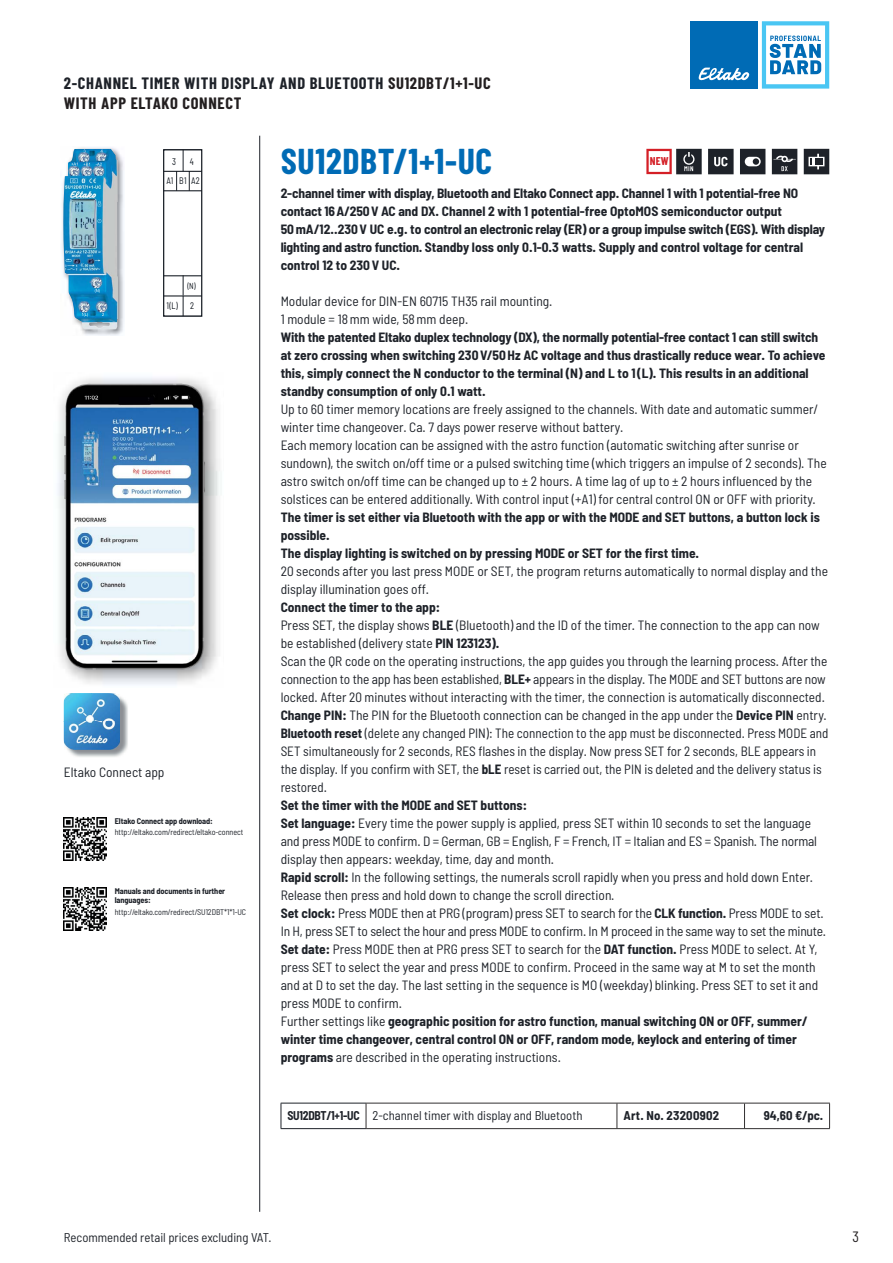
<style>
.page{position:relative;width:893px;height:1263px;background:#fff}
.page>*{position:absolute;margin:0;border:0;box-sizing:border-box;transform-origin:0 0}
.t1{font:700 36px "Barlow Condensed";letter-spacing:.02em;color:#006bb5}
.t2{font:700 16.5px/19.5px "Barlow Condensed";letter-spacing:.04em;color:#1e2229}
.t3{font:15px "Barlow Condensed";color:#231f20}
.t4{font:semi-condensed 13.5px/18px "Barlow";color:#1e2229}
.t5{font:700 semi-condensed 13.5px/18px "Barlow";color:#1e2229}
.t6{font:semi-condensed 12.75px "Barlow";color:#1e2229}
.t7{font:700 semi-condensed 12.75px "Barlow";letter-spacing:.02em;color:#1e2229}
.t8{font:700 11.25px "Barlow Condensed";color:#d41f26}
.t9{font:semi-condensed 9.45px "Barlow";color:#0f151d;scale:.9 1}
.t10{font:semi-condensed 8.7px "Barlow";color:#0f151d;scale:.9 1}
.t11{font:semi-condensed 8.25px "Barlow";letter-spacing:-.01em;color:#1e2229}
.t12{font:700 semi-condensed 8.25px/9.8px "Barlow";letter-spacing:-.01em;color:#1e2229}
.s1{color:#231f20}
.s2{font-weight:700}
</style>
<div class="page">
<div style="left:690px;top:21px;width:68px;height:68px;background:#006bb5"></div>
<svg style="left:698px;top:68px;width:51px;height:13px"></svg>
<svg style="left:762px;top:21px;width:67px;height:68px"></svg>
<svg style="left:772px;top:149px;width:25px;height:25px"></svg>
<svg style="left:708px;top:149px;width:25px;height:25px"></svg>
<svg style="left:740px;top:149px;width:25px;height:25px"></svg>
<div style="left:753px;top:158px;width:6px;height:7px;background:#1e2229;border-radius:50%"></div>
<svg style="left:804px;top:149px;width:25px;height:25px"></svg>
<hr style="left:281px;top:1103px;width:85px;height:1px;background:#1e2229">
<svg style="left:281px;top:1103px;width:1px;height:25px"></svg>
<hr style="left:281px;top:1128px;width:85px;height:1px;background:#1e2229">
<hr style="left:744px;top:1103px;width:86px;height:1px;background:#323031">
<svg style="left:829px;top:1103px;width:1px;height:25px"></svg>
<hr style="left:366px;top:1128px;width:464px;height:1px;background:#323031">
<hr style="left:366px;top:1103px;width:251px;height:1px;background:#323031">
<svg style="left:366px;top:1103px;width:1px;height:25px"></svg>
<hr style="left:617px;top:1103px;width:127px;height:1px;background:#323031">
<svg style="left:617px;top:1103px;width:1px;height:25px"></svg>
<svg style="left:744px;top:1103px;width:1px;height:25px"></svg>
<svg style="left:646px;top:149px;width:56px;height:25px"></svg>
<img style="left:61px;top:147px;width:63px;height:189px">
<img style="left:63px;top:149px;width:55px;height:180px">
<svg style="left:82px;top:313px;width:6px;height:4px"></svg>
<svg style="left:95px;top:289px;width:5px;height:4px"></svg>
<svg style="left:96px;top:163px;width:6px;height:3px"></svg>
<svg style="left:84px;top:163px;width:6px;height:3px"></svg>
<svg style="left:71px;top:163px;width:7px;height:2px"></svg>
<img style="left:64px;top:888px;width:42px;height:42px">
<img style="left:64px;top:383px;width:141px;height:287px">
<img style="left:64px;top:818px;width:42px;height:42px">
<img style="left:67px;top:697px;width:61px;height:60px">
<img style="left:64px;top:693px;width:28px;height:56px">
<img style="left:92px;top:693px;width:24px;height:1px">
<svg style="left:64px;top:721px;width:1px;height:28px"></svg>
<img style="left:65px;top:694px;width:55px;height:28px">
<img style="left:92px;top:722px;width:28px;height:27px">
<div style="left:163px;top:149px;width:39px;height:168px;border:1px solid #0f151d"></div>
<hr style="left:164px;top:190px;width:38px;height:1px;background:#0f151d">
<hr style="left:164px;top:171px;width:38px;height:1px;background:#0f151d">
<svg style="left:176px;top:172px;width:1px;height:19px"></svg>
<svg style="left:183px;top:150px;width:7px;height:41px"></svg>
<hr style="left:164px;top:275px;width:38px;height:1px;background:#0f151d">
<hr style="left:164px;top:296px;width:38px;height:1px;background:#0f151d">
<svg style="left:183px;top:275px;width:1px;height:41px"></svg>
<hr style="left:259px;top:136px;width:1px;height:1076px;background:#1e2229">
<p class="t2" style="left:64px;top:74px;width:428px">2-CHANNEL TIMER WITH DISPLAY AND BLUETOOTH <span class="s1">SU12DBT/1+1-UC<br>WITH APP ELTAKO CONNECT</span></p>
<h1 class="t1" style="left:281px;top:141px;width:213px">SU12DBT/1+1-UC</h1>
<p class="t5" style="left:281px;top:186px;width:546px">2-channel timer with display, Bluetooth and Eltako Connect app. Channel 1 with 1 potential-free NO contact 16 A/250 V AC and DX. Channel 2 with 1 potential-free OptoMOS semiconductor output<br>50 mA/12..230 V UC e.g. to control an electronic relay (ER) or a group impulse switch (EGS). With display lighting and astro function. Standby loss only 0.1-0.3 watts. Supply and control voltage for central control 12 to 230 V UC.</p>
<p class="t4" style="left:281px;top:294px;width:273px">Modular device for DIN-EN 60715 TH35 rail mounting.<br>1 module = 18 mm wide, 58 mm deep.</p>
<p class="t5" style="left:281px;top:330px;width:546px">With the patented Eltako duplex technology (DX), the normally potential-free contact 1 can still switch at zero crossing when switching 230 V/50 Hz AC voltage and thus drastically reduce wear. To achieve this, simply connect the N conductor to the terminal (N) and L to 1 (L). This results in an additional standby consumption of only 0.1 watt.</p>
<p class="t4" style="left:281px;top:402px;width:547px">Up to 60 timer memory locations are freely assigned to the channels. With date and automatic summer/ winter time changeover. Ca. 7 days power reserve without battery.<br>Each memory location can be assigned with the astro function (automatic switching after sunrise or sundown), the switch on/off time or a pulsed switching time (which triggers an impulse of 2 seconds). The astro switch on/off time can be changed up to ± 2 hours. A time lag of up to ± 2 hours influenced by the solstices can be entered additionally. With control input (+A1) for central control ON or OFF with priority.</p>
<p class="t5" style="left:281px;top:510px;width:541px">The timer is set either via Bluetooth with the app or with the MODE and SET buttons, a button lock is possible.<br>The display lighting is switched on by pressing MODE or SET for the first time.</p>
<p class="t4" style="left:281px;top:564px;width:549px">20 seconds after you last press MODE or SET, the program returns automatically to normal display and the display illumination goes off.</p>
<p class="t4" style="left:281px;top:600px;width:549px"><span class="s2">Connect the timer to the app:<br></span>Press SET, the display shows <span class="s2">BLE</span> (Bluetooth) and the ID of the timer. The connection to the app can now be established (delivery state <span class="s2">PIN 123123).<br></span>Scan the QR code on the operating instructions, the app guides you through the learning process. After the connection to the app has been established, <span class="s2">BLE+</span> appears in the display. The MODE and SET buttons are now locked. After 20 minutes without interacting with the timer, the connection is automatically disconnected.<br><span class="s2">Change PIN:</span> The PIN for the Bluetooth connection can be changed in the app under the <span class="s2">Device PIN</span> entry.<br><span class="s2">Bluetooth reset</span> (delete any changed PIN): The connection to the app must be disconnected. Press MODE and SET simultaneously for 2 seconds, RES flashes in the display. Now press SET for 2 seconds, BLE appears in the display. If you confirm with SET, the <span class="s2">bLE</span> reset is carried out, the PIN is deleted and the delivery status is restored.</p>
<p class="t4" style="left:281px;top:798px;width:547px"><span class="s2">Set the timer with the MODE and SET buttons:<br>Set language:</span> Every time the power supply is applied, press SET within 10 seconds to set the language and press MODE to confirm. D = German, GB = English, F = French, IT = Italian and ES = Spanish. The normal display then appears: weekday, time, day and month.<br><span class="s2">Rapid scroll:</span> In the following settings, the numerals scroll rapidly when you press and hold down Enter.<br>Release then press and hold down to change the scroll direction.<br><span class="s2">Set clock:</span> Press MODE then at PRG (program) press SET to search for the <span class="s2">CLK function.</span> Press MODE to set.<br>In H, press SET to select the hour and press MODE to confirm. In M proceed in the same way to set the minute.<br><span class="s2">Set date:</span> Press MODE then at PRG press SET to search for the <span class="s2">DAT function.</span> Press MODE to select. At Y, press SET to select the year and press MODE to confirm. Proceed in the same way at M to set the month and at D to set the day. The last setting in the sequence is MO (weekday) blinking. Press SET to set it and press MODE to confirm.<br>Further settings like <span class="s2">geographic position for astro function, manual switching ON or OFF, summer/ winter time changeover, central control ON or OFF, random mode, keylock and entering of timer programs</span> are described in the operating instructions.</p>
<p class="t8" style="left:650px;top:155px;width:20px">NEW</p>
<p class="t9" style="left:190px;top:158px;width:6px">4</p>
<p class="t9" style="left:172px;top:158px;width:6px">3</p>
<p class="t9" style="left:167px;top:177px;width:9px">A1</p>
<p class="t9" style="left:191px;top:177px;width:11px">A2</p>
<p class="t9" style="left:179px;top:177px;width:10px">B1</p>
<p class="t10" style="left:187px;top:283px;width:11px">(N)</p>
<p class="t9" style="left:190px;top:302px;width:6px">2</p>
<p class="t9" style="left:166px;top:302px;width:14px">1(L)</p>
<p class="t4" style="left:64px;top:765px;width:102px">Eltako Connect app</p>
<p class="t12" style="left:115px;top:817px;width:100px">Eltako Connect app download:</p>
<p class="t11" style="left:115px;top:829px;width:130px">http://eltako.com/redirect/eltako-connect</p>
<p class="t12" style="left:115px;top:887px;width:112px">Manuals and documents in further languages:</p>
<p class="t11" style="left:115px;top:909px;width:133px">http://eltako.com/redirect/SU12DBT*1*1-UC</p>
<p class="t6" style="left:287px;top:1111px;width:297px"><span class="s2">SU12DBT/1+1-UC</span> 2-channel timer with display and Bluetooth</p>
<p class="t7" style="left:623px;top:1111px;width:97px">Art. No. 23200902</p>
<p class="t7" style="left:764px;top:1111px;width:61px">94,60 €/pc.</p>
<p class="t6" style="left:64px;top:1233px;width:209px">Recommended retail prices excluding VAT.</p>
<p class="t3" style="left:852px;top:1228px;width:8px">3</p>
</div>
